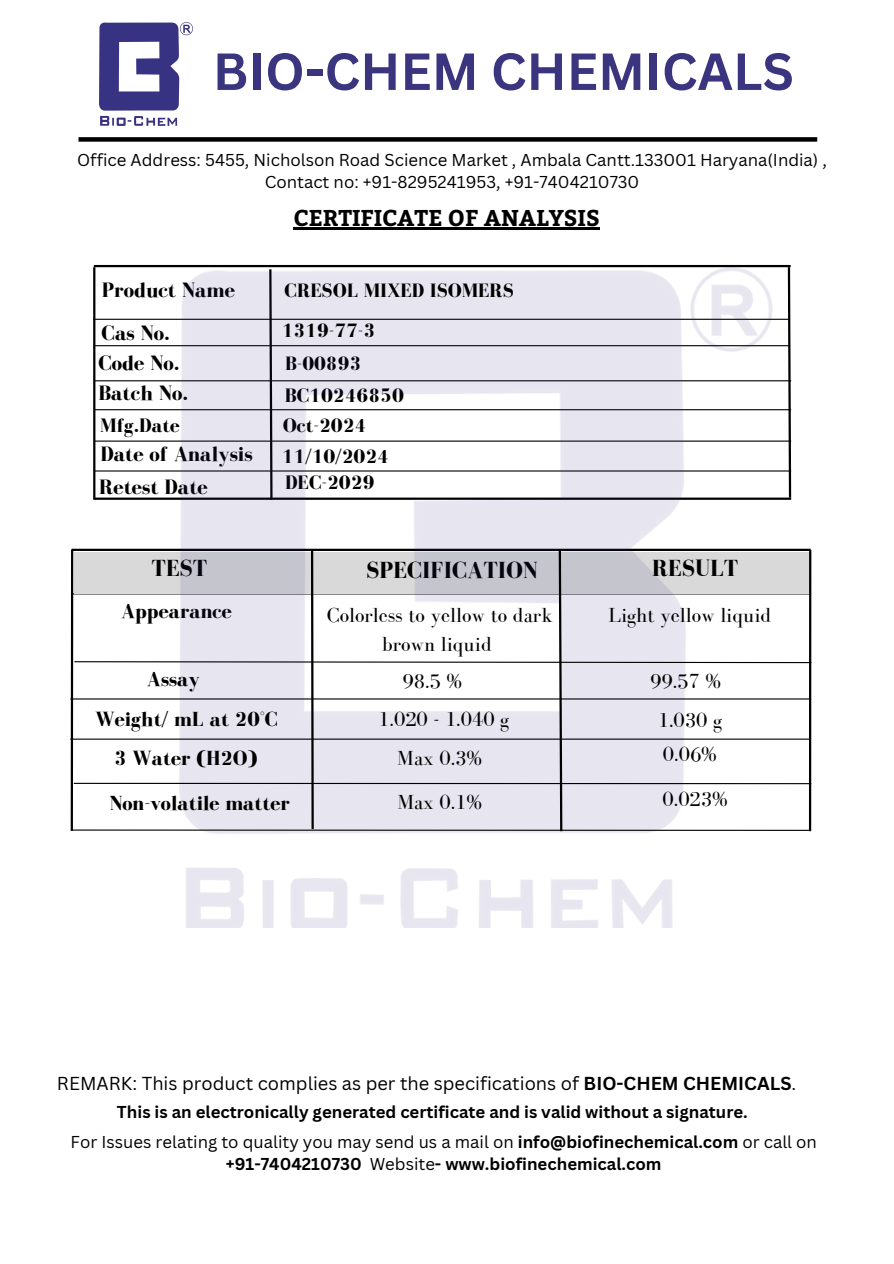
<style>
.page{position:relative;width:894px;height:1264px;background:#fff}
.page>*{position:absolute;margin:0;border:0;box-sizing:border-box;transform-origin:0 0}
.t1{font:700 51px "Canva Sans";color:#3b3580}
.t2{font:700 24px "Bodoni FLF";color:#000}
.t3{font:700 22.8px "Bitter";color:#000}
.t4{font:700 21.45px "Bodoni FLF";color:#000}
.t5{font:21px/29.2px "Bodoni FLF";color:#000;text-align:center}
.t6{font:700 21px "Bodoni FLF";color:#000}
.t7{font:700 20.1px "Bodoni FLF";color:#000}
.t8{font:700 19.95px "Bodoni FLF";color:#000}
.t9{font:18.3px "Canva Sans";color:#000}
.t10{font:700 16.8px/22.5px "Canva Sans";color:#000;text-align:center}
.t11{font:16.8px/22.5px "Canva Sans";color:#000;text-align:center}
.s1{font-weight:700}
.s2{font-weight:400}
</style>
<div class="page">
<div style="left:78px;top:137px;width:739px;height:5px;background:#000"></div>
<img style="left:100px;top:22px;width:92px;height:104px">
<hr style="left:293px;top:228px;width:306px;height:2px;background:#000">
<hr style="left:93px;top:319px;width:696px;height:1px;background:#000">
<hr style="left:93px;top:345px;width:696px;height:1px;background:#000">
<hr style="left:94px;top:380px;width:697px;height:1px;background:#000">
<hr style="left:94px;top:409px;width:697px;height:1px;background:#000">
<hr style="left:94px;top:440px;width:697px;height:1px;background:#000">
<hr style="left:94px;top:470px;width:697px;height:1px;background:#000">
<hr style="left:94px;top:497px;width:697px;height:3px;background:#000">
<hr style="left:93px;top:267px;width:2px;height:233px;background:#000">
<svg style="left:786px;top:265px;width:6px;height:235px"></svg>
<hr style="left:94px;top:265px;width:696px;height:2px;background:#000">
<img style="left:179px;top:267px;width:593px;height:660px">
<hr style="left:71px;top:549px;width:2px;height:282px;background:#000">
<svg style="left:73px;top:547px;width:739px;height:286px"></svg>
<hr style="left:70px;top:698px;width:738px;height:1px;background:#000">
<hr style="left:74px;top:782px;width:737px;height:2px;background:#000">
<hr style="left:70px;top:738px;width:738px;height:1px;background:#000">
<h1 class="t1" style="left:213px;top:35px;width:582px">BIO-CHEM CHEMICALS</h1>
<p class="t11" style="left:77px;top:148px;width:751px">Office Address: 5455, Nicholson Road Science Market , Ambala Cantt.133001 Haryana(India) ,<br>Contact no: +91-8295241953, +91-7404210730</p>
<h3 class="t4" style="left:102px;top:278px;width:135px">Product Name</h3>
<h4 class="t4" style="left:102px;top:321px;width:70px">Cas No.</h4>
<h4 class="t4" style="left:98px;top:351px;width:82px">Code No.</h4>
<h4 class="t4" style="left:98px;top:381px;width:91px">Batch No.</h4>
<h4 class="t7" style="left:100px;top:414px;width:81px">Mfg.Date</h4>
<h4 class="t4" style="left:100px;top:442px;width:154px">Date of Analysis</h4>
<h4 class="t4" style="left:99px;top:475px;width:110px">Retest Date</h4>
<h4 class="t3" style="left:293px;top:201px;width:308px">CERTIFICATE OF ANALYSIS</h4>
<h4 class="t8" style="left:284px;top:279px;width:231px">CRESOL MIXED ISOMERS</h4>
<h4 class="t8" style="left:282px;top:319px;width:95px">1319-77-3</h4>
<h4 class="t8" style="left:285px;top:352px;width:78px">B-00893</h4>
<h4 class="t7" style="left:285px;top:384px;width:120px">BC10246850</h4>
<h4 class="t7" style="left:283px;top:415px;width:85px">Oct-2024</h4>
<h4 class="t7" style="left:282px;top:445px;width:109px">11/10/2024</h4>
<h4 class="t7" style="left:285px;top:471px;width:91px">DEC-2029</h4>
<h3 class="t2" style="left:151px;top:554px;width:57px">TEST</h3>
<h3 class="t2" style="left:366px;top:556px;width:173px">SPECIFICATION</h3>
<h4 class="t2" style="left:652px;top:554px;width:87px">RESULT</h4>
<h4 class="t6" style="left:121px;top:600px;width:112px">Appearance</h4>
<h4 class="t5" style="left:327px;top:600px;width:227px">Colorless to yellow to dark brown liquid</h4>
<h2 class="t5" style="left:608px;top:600px;width:164px">Light yellow liquid</h2>
<h2 class="t6" style="left:147px;top:667px;width:54px">Assay</h2>
<h2 class="t5" style="left:402px;top:666px;width:61px">98.5 %</h2>
<h4 class="t5" style="left:650px;top:666px;width:72px">99.57 %</h4>
<h4 class="t6" style="left:95px;top:707px;width:184px">Weight/ mL at 20°C</h4>
<h4 class="t6" style="left:114px;top:746px;width:145px">3 Water (H2O)</h4>
<h4 class="t5" style="left:378px;top:704px;width:132px">1.020 - 1.040 g</h4>
<h4 class="t5" style="left:657px;top:705px;width:66px">1.030 g</h4>
<p class="t5" style="left:397px;top:743px;width:86px">Max 0.3%</p>
<h5 class="t5" style="left:662px;top:739px;width:55px">0.06%</h5>
<h4 class="t6" style="left:110px;top:792px;width:182px">Non-volatile matter</h4>
<h4 class="t5" style="left:397px;top:787px;width:86px">Max 0.1%</h4>
<h4 class="t5" style="left:662px;top:784px;width:67px">0.023%</h4>
<h2 class="t9" style="left:57px;top:1070px;width:740px">REMARK: This product complies as per the specifications of <span class="s1">BIO-CHEM CHEMICALS</span>.</h2>
<p class="t10" style="left:117px;top:1100px;width:632px">This is an electronically generated certificate and is valid without a signature.</p>
<h3 class="t10" style="left:71px;top:1129px;width:747px"><span class="s2">For Issues relating to quality you may send us a mail on</span> info@biofinechemical.com <span class="s2">or call on </span>+91-7404210730 <span class="s2">Website</span>- www.biofinechemical.com</h3>
</div>
